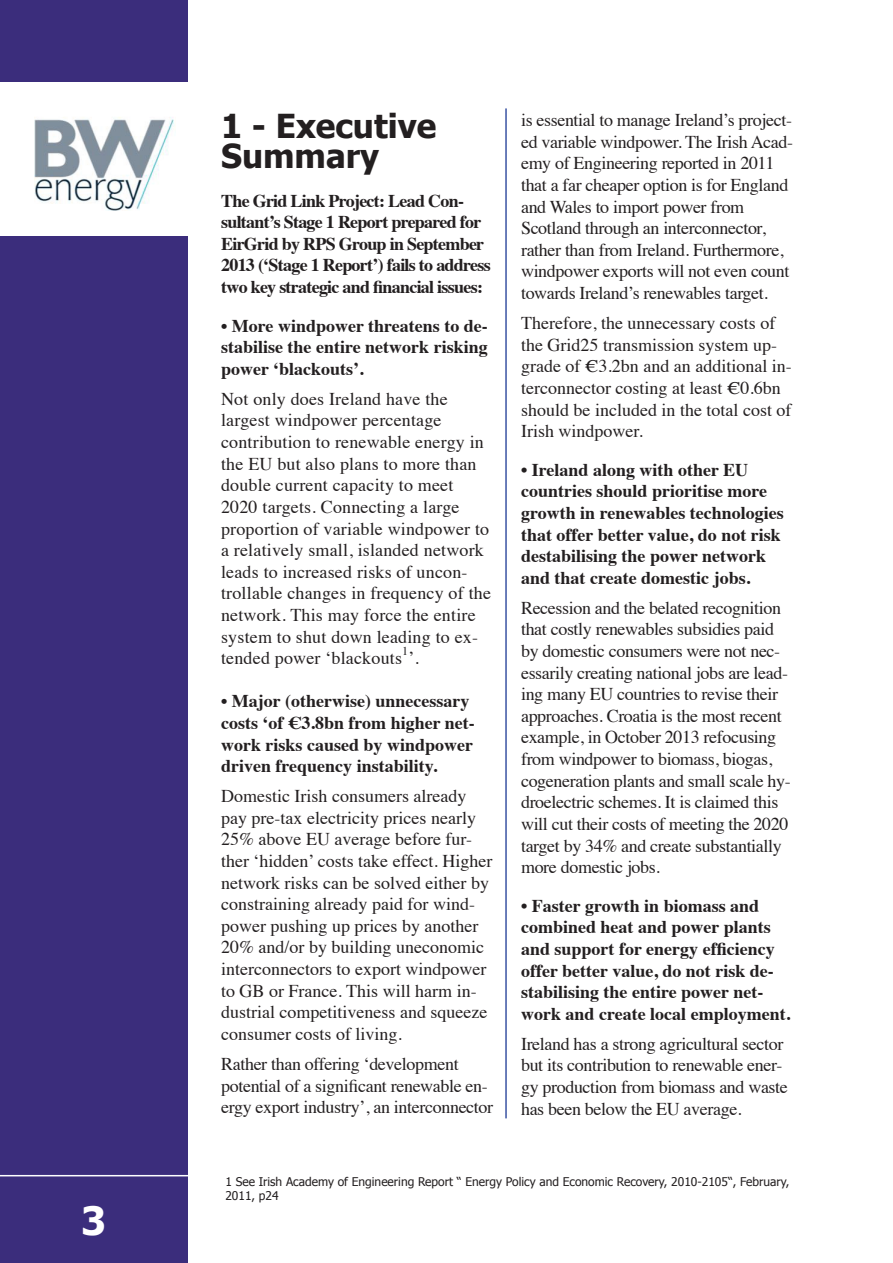
<style>
.page{position:relative;width:893px;height:1263px;background:#fff}
.page>*{position:absolute;margin:0;border:0;box-sizing:border-box;transform-origin:0 0}
.t1{font:700 39px "Tahoma";color:#fff}
.t2{font:700 33px/30px "Tahoma";color:#231f20}
.t3{font:18px/21.6px "Times";letter-spacing:-.02em;color:#231f20}
.t4{font:18px/21.6px "Times";color:#231f20}
.t5{font:700 18px/21.6px "Times";color:#231f20}
.t6{font:18px/21.6px "Times";letter-spacing:.01em;color:#231f20}
.t7{font:700 18px/21.6px "Times";letter-spacing:-.04em;color:#231f20}
.t8{font:12px/14.4px "Tahoma";color:#231f20}
.t9{font:12px "Times";color:#231f20}
.s1{font-weight:400}
</style>
<div class="page">
<div style="left:0;top:0;width:188px;height:1263px;background:#3b2d7c"></div>
<div style="left:0;top:82px;width:189px;height:154px;background:#fff"></div>
<img style="left:34px;top:117px;width:140px;height:94px">
<hr style="left:0;top:1175px;width:189px;height:1px;background:#fff">
<hr style="left:505px;top:108px;width:2px;height:1010px;background:#3a53a3">
<p class="t1" style="left:81px;top:1193px;width:26px">3</p>
<p class="t2" style="left:221px;top:109px;width:217px">1 - Executive<br>Summary</p>
<p class="t7" style="left:221px;top:188px;width:271px">The Grid Link Project: Lead Con&shy;sultant’s Stage 1 Report prepared for EirGrid by RPS Group in September 2013 (‘Stage 1 Report’) fails to address two key strategic and financial issues:</p>
<p class="t5" style="left:221px;top:313px;width:268px;text-align:justify">• More windpower threatens to de&shy;stabilise the entire network risking power ‘blackouts’.</p>
<p class="t6" style="left:221px;top:386px;width:271px">Not only does Ireland have the largest windpower percentage contribution to renewable energy in the EU but also plans to more than double current capacity to meet 2020 targets. Connecting a large proportion of variable windpower to a relatively small, islanded network leads to increased risks of uncon&shy;trollable changes in frequency of the network. This may force the entire system to shut down leading to ex&shy;tended power ‘blackouts ’.</p>
<p class="t9" style="left:402px;top:640px;width:7px">1</p>
<p class="t5" style="left:221px;top:688px;width:255px">• Major (otherwise) unnecessary costs ‘of €3.8bn from higher net&shy;work risks caused by windpower driven frequency instability.</p>
<p class="t4" style="left:221px;top:784px;width:273px">Domestic Irish consumers already pay pre-tax electricity prices nearly 25% above EU average before fur&shy;ther ‘hidden’ costs take effect. Higher network risks can be solved either by constraining already paid for wind&shy;power pushing up prices by another 20% and/or by building uneconomic interconnectors to export windpower to GB or France. This will harm in&shy;dustrial competitiveness and squeeze consumer costs of living.</p>
<p class="t3" style="left:221px;top:1051px;width:274px">Rather than offering ‘development potential of a significant renewable en&shy;ergy export industry’, an interconnector</p>
<p class="t3" style="left:521px;top:108px;width:274px">is essential to manage Ireland’s project&shy;ed variable windpower. The Irish Acad&shy;emy of Engineering reported in 2011 that a far cheaper option is for England and Wales to import power from Scotland through an interconnector, rather than from Ireland. Furthermore, windpower exports will not even count towards Ireland’s renewables target.</p>
<p class="t4" style="left:521px;top:311px;width:272px">Therefore, the unnecessary costs of the Grid25 transmission system up&shy;grade of €3.2bn and an additional in&shy;terconnector costing at least €0.6bn should be included in the total cost of Irish windpower.</p>
<p class="t5" style="left:521px;top:457px;width:264px"><span class="s1">•</span> Ireland along with other EU countries should prioritise more growth in renewables technologies that offer better value, do not risk destabilising the power network and that create domestic jobs.</p>
<p class="t3" style="left:521px;top:595px;width:271px">Recession and the belated recognition that costly renewables subsidies paid by domestic consumers were not nec&shy;essarily creating national jobs are lead&shy;ing many EU countries to revise their approaches. Croatia is the most recent example, in October 2013 refocusing from windpower to biomass, biogas, cogeneration plants and small scale hy&shy;droelectric schemes. It is claimed this will cut their costs of meeting the 2020 target by 34% and create substantially more domestic jobs.</p>
<p class="t5" style="left:521px;top:893px;width:271px"><span class="s1">•</span> Faster growth in biomass and combined heat and power plants and support for energy efficiency offer better value, do not risk de&shy;stabilising the entire power net&shy;work and create local employment.</p>
<p class="t3" style="left:521px;top:1031px;width:268px">Ireland has a strong agricultural sector but its contribution to renewable ener&shy;gy production from biomass and waste has been below the EU average.</p>
<p class="t8" style="left:225px;top:1173px;width:565px">1 See Irish Academy of Engineering Report “ Energy Policy and Economic Recovery, 2010-2105“, February,<br>2011, p24</p>
</div>
